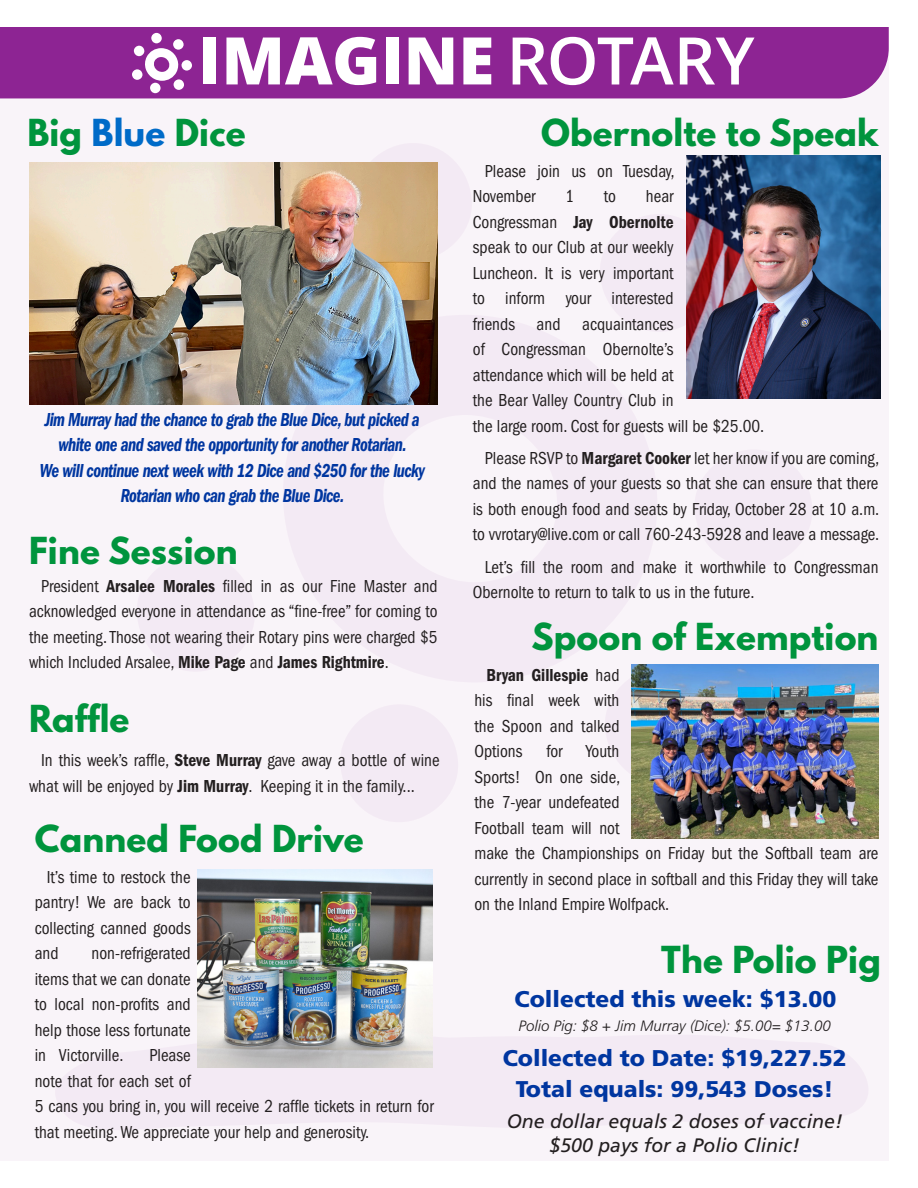
<style>
.page{position:relative;width:918px;height:1188px;background:#fff}
.page>*{position:absolute;margin:0;border:0;box-sizing:border-box;transform-origin:0 0}
.t1{font:700 33px "League Spartan";letter-spacing:.005em;color:#00943d}
.t2{font:900 22.8px "Frutiger";color:#0036a0}
.t3{font:italic 600 condensed 19.5px/25.5px "Franklin Gothic";letter-spacing:-.03em;color:#0036a0;text-align:center;scale:.87 1}
.t4{font:italic 19.5px/24.3px "Frutiger";color:#231f20;text-align:center}
.t5{font:condensed 18px/25.5px "Franklin Gothic";color:#231f20;scale:.95 1}
.t6{font:condensed 18px/25.5px "Franklin Gothic";color:#231f20;text-align:justify;scale:.94 1}
.t7{font:italic 300 15px "Frutiger";color:#231f20}
.s1{color:#006bc8}
.s2{font-weight:600}
</style>
<div class="page">
<div style="left:0;top:27px;width:889px;height:1134px;background:#f9f4f9"></div>
<div style="left:0;top:28px;width:889px;height:70px;background:#8d2493"></div>
<svg style="left:353px;top:162px;width:85px;height:1px"></svg>
<svg style="left:686px;top:214px;width:1px;height:118px"></svg>
<div style="left:204px;top:38px;width:12px;height:46px;background:#fff"></div>
<svg style="left:226px;top:37px;width:150px;height:48px"></svg>
<div style="left:386px;top:38px;width:12px;height:46px;background:#fff"></div>
<svg style="left:409px;top:38px;width:44px;height:46px"></svg>
<svg style="left:463px;top:38px;width:28px;height:46px"></svg>
<svg style="left:513px;top:37px;width:161px;height:48px"></svg>
<svg style="left:680px;top:38px;width:146px;height:47px"></svg>
<svg style="left:144px;top:48px;width:37px;height:33px"></svg>
<div style="left:132px;top:69px;width:11px;height:11px;background:#fff;border-radius:50%"></div>
<div style="left:134px;top:46px;width:10px;height:10px;background:#fff;border-radius:50%"></div>
<div style="left:151px;top:33px;width:11px;height:10px;background:#fff;border-radius:50%"></div>
<div style="left:173px;top:39px;width:11px;height:11px;background:#fff;border-radius:50%"></div>
<div style="left:181px;top:60px;width:11px;height:11px;background:#fff;border-radius:50%"></div>
<div style="left:173px;top:79px;width:11px;height:11px;background:#fff;border-radius:50%"></div>
<div style="left:150px;top:83px;width:11px;height:10px;background:#fff;border-radius:50%"></div>
<img style="left:198px;top:869px;width:234px;height:199px">
<img style="left:687px;top:155px;width:194px;height:243px">
<img style="left:29px;top:163px;width:409px;height:241px">
<img style="left:631px;top:664px;width:247px;height:175px">
<p class="t1" style="left:27px;top:107px;width:220px">Big <span class="s1">Blue</span> Dice</p>
<p class="t3" style="left:45px;top:407px;width:433px">Jim Murray had the chance to grab the Blue Dice, but picked a white one and saved the opportunity for another Rotarian.</p>
<p class="t3" style="left:40px;top:458px;width:444px">We will continue next week with 12 Dice and $250 for the lucky<br>Rotarian who can grab the Blue Dice.</p>
<p class="t1" style="left:29px;top:525px;width:210px">Fine Session</p>
<p class="t6" style="left:29px;top:573px;width:436px;text-indent:12px">President <span class="s2">Arsalee Morales</span> filled in as our Fine Master and acknowledged everyone in attendance as “fine-free” for coming to the meeting. Those not wearing their Rotary pins were charged $5 which Included Arsalee, <span class="s2">Mike Page</span> and <span class="s2">James Rightmire</span>.</p>
<p class="t1" style="left:29px;top:693px;width:102px">Raffle</p>
<p class="t5" style="left:29px;top:748px;width:434px;text-indent:12px">In this week’s raffle, <span class="s2">Steve Murray</span> gave away a bottle of wine what will be enjoyed by <span class="s2">Jim Murray</span>. Keeping it in the family...</p>
<p class="t1" style="left:35px;top:813px;width:331px">Canned Food Drive</p>
<p class="t5" style="left:35px;top:864px;width:166px;text-align:justify;text-indent:12px">It’s time to restock the pantry! We are back to collecting canned goods and</p>
<p class="t5" style="left:35px;top:941px;width:166px;text-align:justify;text-indent:57px">non-refrigerated items that we can donate to local non-profits and help those less fortunate in Victorville.</p>
<p class="t5" style="left:35px;top:1043px;width:421px;text-indent:115px">Please<br>note that for each set of<br>5 cans you bring in, you will receive 2 raffle tickets in return for that meeting. We appreciate your help and generosity.</p>
<p class="t1" style="left:541px;top:107px;width:339px">Obernolte to Speak</p>
<p class="t5" style="left:473px;top:158px;width:214px;text-indent:12px">Please join us on Tuesday,<br>November</p>
<p class="t5" style="left:565px;top:184px;width:11px">1</p>
<p class="t5" style="left:604px;top:184px;width:14px">to</p>
<p class="t5" style="left:473px;top:184px;width:308px;text-indent:173px">hear<br>Congressman <span class="s2">Jay Obernolte<br></span>speak to our Club at our weekly<br>Luncheon. It is very important<br>to inform your interested<br>friends and acquaintances<br>of Congressman Obernolte’s<br>attendance which will be held at<br>the Bear Valley Country Club in<br>the large room. Cost for guests will be $25.00.</p>
<p class="t5" style="left:473px;top:445px;width:429px;text-align:justify;text-indent:12px">Please RSVP to <span class="s2">Margaret Cooker</span> let her know if you are coming, and the names of your guests so that she can ensure that there is both enough food and seats by Friday, October 28 at 10 a.m. to vvrotary@live.com or call 760-243-5928 and leave a message.</p>
<p class="t5" style="left:473px;top:554px;width:429px;text-indent:12px">Let’s fill the room and make it worthwhile to Congressman<br>Obernolte to return to talk to us in the future.</p>
<p class="t1" style="left:532px;top:611px;width:348px">Spoon of Exemption</p>
<p class="t5" style="left:474px;top:662px;width:154px;text-align:justify;text-indent:12px"><span class="s2">Bryan Gillespie</span> had his final week with the Spoon and talked Options</p>
<p class="t5" style="left:546px;top:739px;width:19px">for</p>
<p class="t5" style="left:474px;top:739px;width:427px;text-indent:111px">Youth<br>Sports! On one side,<br>the 7-year undefeated<br>Football team will not<br>make the Championships on Friday but the Softball team are currently in second place in softball and this Friday they will take on the Inland Empire Wolfpack.</p>
<p class="t1" style="left:661px;top:933px;width:221px">The Polio Pig</p>
<p class="t2" style="left:515px;top:985px;width:323px">Collected this week: $13.00</p>
<p class="t7" style="left:519px;top:1018px;width:314px">Polio Pig: $8 + Jim Murray (Dice): $5.00= $13.00</p>
<p class="t2" style="left:503px;top:1044px;width:345px">Collected to Date: $19,227.52</p>
<p class="t2" style="left:516px;top:1075px;width:320px">Total equals: 99,543 Doses!</p>
<p class="t4" style="left:507px;top:1109px;width:337px">One dollar equals 2 doses of vaccine! $500 pays for a Polio Clinic!</p>
</div>
